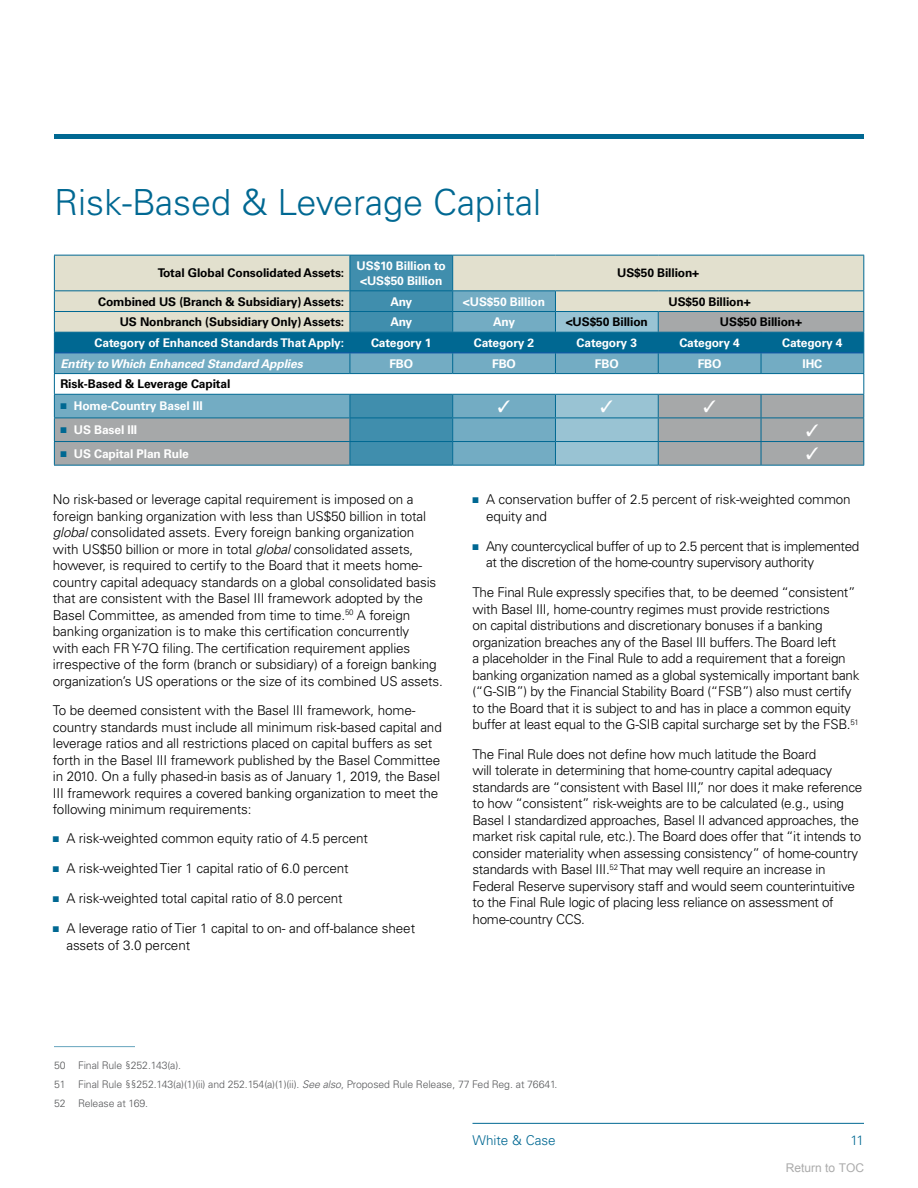
<style>
.page{position:relative;width:918px;height:1188px;background:#fff}
.page>*{position:absolute;margin:0;border:0;box-sizing:border-box;transform-origin:0 0}
.t1{font:300 36px "Univers LT Pro 45";color:#006892}
.t2{font:300 13.5px/16.5px "Univers LT Pro 45";letter-spacing:-.02em;color:#000}
.t3{font:300 13.5px "Univers LT Pro 45";color:#006892}
.t4{font:700 12px/15px "Univers LT Pro 65";letter-spacing:-.01em;color:#fff}
.t5{font:700 12px "Univers LT Pro 65";letter-spacing:-.01em;color:#000}
.t6{font:italic 700 12px "Univers LT Pro 65";letter-spacing:-.01em;color:#fff}
.t7{font:12px "Arial";color:#ababab}
.t8{font:300 10.5px/18.9px "Univers LT Pro 45";letter-spacing:-.01em;color:#58595b}
.t9{font:8.25px "Zapf Dingbats Std";color:#006892}
.s1{color:#006892}
.s2{font-style:italic}
</style>
<div class="page">
<hr style="left:54px;top:135px;width:810px;height:4px;background:#006892">
<hr style="left:472px;top:1123px;width:392px;height:1px;background:#006892">
<hr style="left:54px;top:1046px;width:81px;height:1px;background:#66a4be">
<hr style="left:658px;top:465px;width:103px;height:1px;background:#006892">
<hr style="left:761px;top:465px;width:103px;height:1px;background:#006892">
<hr style="left:555px;top:465px;width:103px;height:1px;background:#006892">
<hr style="left:54px;top:465px;width:296px;height:1px;background:#006892">
<hr style="left:453px;top:465px;width:102px;height:1px;background:#006892">
<hr style="left:350px;top:465px;width:103px;height:1px;background:#006892">
<svg style="left:54px;top:255px;width:810px;height:210px;background:#92b4be"></svg>
<h1 class="t1" style="left:54px;top:180px;width:489px">Risk-Based &amp; Leverage Capital</h1>
<p class="t5" style="left:158px;top:266px;width:188px">Total Global Consolidated Assets:</p>
<p class="t4" style="left:357px;top:258px;width:91px">US$10 Billion to &lt;US$50 Billion</p>
<p class="t5" style="left:617px;top:266px;width:84px">US$50 Billion+</p>
<p class="t5" style="left:98px;top:294px;width:248px">Combined US (Branch &amp; Subsidiary) Assets:</p>
<p class="t4" style="left:390px;top:294px;width:23px">Any</p>
<p class="t4" style="left:463px;top:294px;width:84px">&lt;US$50 Billion</p>
<p class="t5" style="left:669px;top:294px;width:84px">US$50 Billion+</p>
<p class="t5" style="left:120px;top:315px;width:226px">US Nonbranch (Subsidiary Only) Assets:</p>
<p class="t4" style="left:390px;top:315px;width:23px">Any</p>
<p class="t4" style="left:493px;top:315px;width:23px">Any</p>
<p class="t5" style="left:566px;top:315px;width:84px">&lt;US$50 Billion</p>
<p class="t5" style="left:720px;top:315px;width:84px">US$50 Billion+</p>
<p class="t4" style="left:95px;top:335px;width:251px">Category of Enhanced Standards That Apply:</p>
<p class="t4" style="left:371px;top:335px;width:62px">Category 1</p>
<p class="t4" style="left:474px;top:335px;width:62px">Category 2</p>
<p class="t4" style="left:577px;top:335px;width:62px">Category 3</p>
<p class="t4" style="left:679px;top:335px;width:62px">Category 4</p>
<p class="t4" style="left:782px;top:335px;width:62px">Category 4</p>
<p class="t6" style="left:60px;top:356px;width:244px">Entity to Which Enhanced Standard Applies</p>
<p class="t4" style="left:389px;top:356px;width:25px">FBO</p>
<p class="t4" style="left:492px;top:356px;width:25px">FBO</p>
<p class="t4" style="left:595px;top:356px;width:25px">FBO</p>
<p class="t4" style="left:698px;top:356px;width:25px">FBO</p>
<p class="t4" style="left:803px;top:356px;width:21px">IHC</p>
<p class="t5" style="left:60px;top:377px;width:172px">Risk-Based &amp; Leverage Capital</p>
<p class="t4" style="left:60px;top:399px;width:144px"><span class="s1">■</span> Home-Country Basel III</p>
<p class="t9" style="left:67px;top:426px;width:4px">■</p>
<p class="t4" style="left:60px;top:422px;width:78px"><span class="s1">■</span> US Basel III</p>
<p class="t9" style="left:67px;top:450px;width:4px">■</p>
<p class="t4" style="left:60px;top:446px;width:130px"><span class="s1">■</span> US Capital Plan Rule</p>
<p class="t2" style="left:53px;top:491px;width:392px">No risk-based or leverage capital requirement is imposed on a foreign banking organization with less than US$50 billion in total <span class="s2">global</span> consolidated assets. Every foreign banking organization with US$50 billion or more in total <span class="s2">global</span> consolidated assets, however, is required to certify to the Board that it meets home&shy;country capital adequacy standards on a global consolidated basis that are consistent with the Basel III framework adopted by the Basel Committee, as amended from time to time.<sup>50</sup> A foreign banking organization is to make this certification concurrently<br>with each FR Y-7Q filing. The certification requirement applies irrespective of the form (branch or subsidiary) of a foreign banking organization’s US operations or the size of its combined US assets.</p>
<p class="t2" style="left:53px;top:702px;width:390px">To be deemed consistent with the Basel III framework, home&shy;country standards must include all minimum risk-based capital and leverage ratios and all restrictions placed on capital buffers as set forth in the Basel III framework published by the Basel Committee in 2010. On a fully phased-in basis as of January 1, 2019, the Basel III framework requires a covered banking organization to meet the following minimum requirements:</p>
<p class="t2" style="left:53px;top:830px;width:317px"><span class="s1">■</span> A risk-weighted common equity ratio of 4.5 percent</p>
<p class="t2" style="left:53px;top:860px;width:297px"><span class="s1">■</span> A risk-weighted Tier 1 capital ratio of 6.0 percent</p>
<p class="t2" style="left:53px;top:890px;width:291px"><span class="s1">■</span> A risk-weighted total capital ratio of 8.0 percent</p>
<p class="t2" style="left:66px;top:920px;width:350px;text-indent:-14px"><span class="s1">■</span> A leverage ratio of Tier 1 capital to on- and off-balance sheet assets of 3.0 percent</p>
<p class="t2" style="left:486px;top:491px;width:366px;text-indent:-14px"><span class="s1">■</span> A conservation buffer of 2.5 percent of risk-weighted common equity and</p>
<p class="t9" style="left:479px;top:543px;width:4px">■</p>
<p class="t2" style="left:486px;top:538px;width:375px;text-indent:-14px"><span class="s1">■</span> Any countercyclical buffer of up to 2.5 percent that is implemented at the discretion of the home-country supervisory authority</p>
<p class="t2" style="left:472px;top:584px;width:389px">The Final Rule expressly specifies that, to be deemed “consistent” with Basel III, home-country regimes must provide restrictions<br>on capital distributions and discretionary bonuses if a banking organization breaches any of the Basel III buffers. The Board left<br>a placeholder in the Final Rule to add a requirement that a foreign banking organization named as a global systemically important bank (“G-SIB”) by the Financial Stability Board (“FSB”) also must certify to the Board that it is subject to and has in place a common equity buffer at least equal to the G-SIB capital surcharge set by the FSB.<sup>51</sup></p>
<p class="t2" style="left:472px;top:746px;width:391px">The Final Rule does not define how much latitude the Board<br>will tolerate in determining that home-country capital adequacy standards are “consistent with Basel III,” nor does it make reference to how “consistent” risk-weights are to be calculated (e.g., using Basel I standardized approaches, Basel II advanced approaches, the market risk capital rule, etc.). The Board does offer that “it intends to consider materiality when assessing consistency” of home-country standards with Basel III.<sup>52</sup> That may well require an increase in Federal Reserve supervisory staff and would seem counterintuitive to the Final Rule logic of placing less reliance on assessment of home-country CCS.</p>
<p class="t8" style="left:54px;top:1056px;width:505px">50 Final Rule §252.143(a).<br>51 Final Rule §§252.143(a)(1)(ii) and 252.154(a)(1)(ii). <span class="s2">See also</span>, Proposed Rule Release, 77 Fed Reg. at 76641.<br>52 Release at 169.</p>
<p class="t3" style="left:472px;top:1132px;width:85px">White &amp; Case</p>
<p class="t3" style="left:850px;top:1132px;width:15px">11</p>
<p class="t7" style="left:786px;top:1160px;width:80px">Return to TOC</p>
</div>
